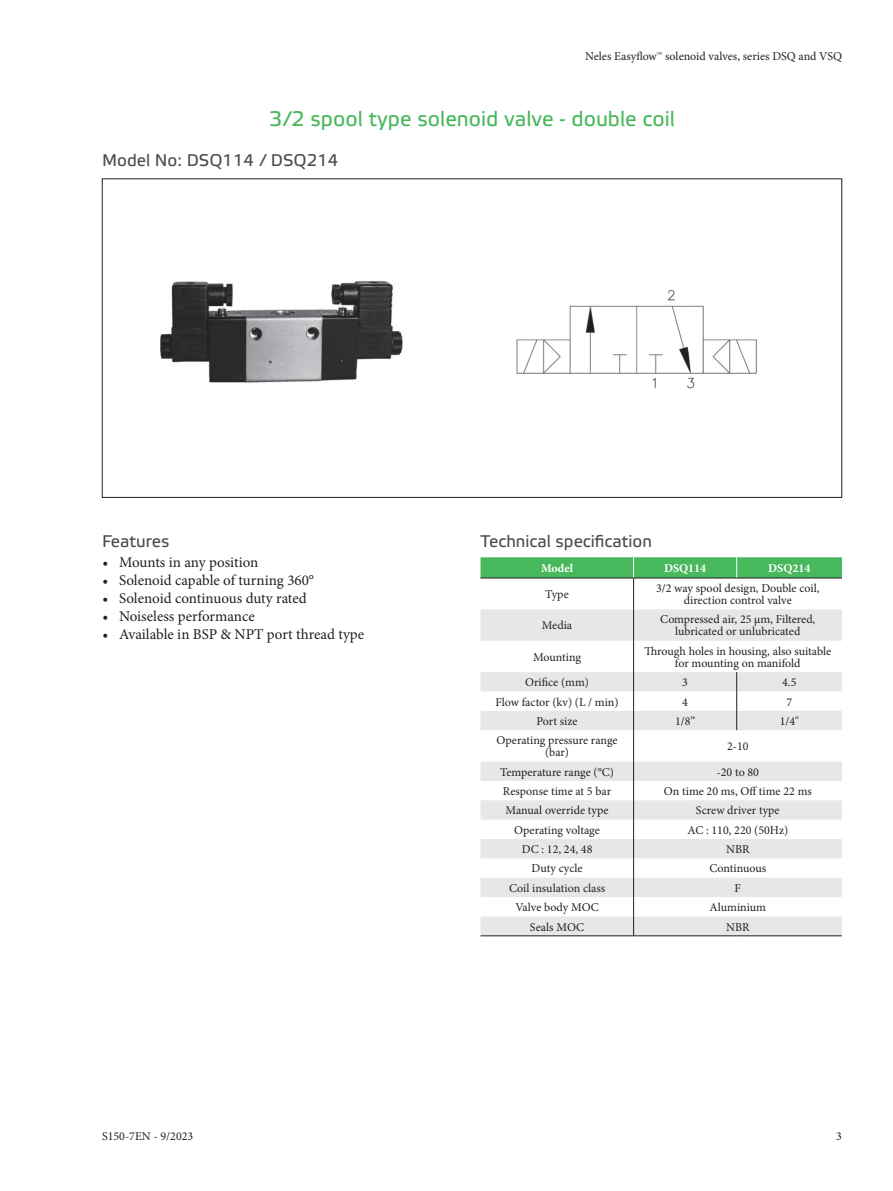
<style>
.page{position:relative;width:893px;height:1191px;background:#fff}
.page>*{position:absolute;margin:0;border:0;box-sizing:border-box;transform-origin:0 0}
.t1{font:21px "Etelka Text Pro";color:#48b85c}
.t2{font:16.8px "Etelka Text Pro";color:#4b4c4d}
.t3{font:15px "Minion Pro";color:#231f20}
.t4{font:12px/12px "Minion Pro";color:#231f20;text-align:center}
.t5{font:700 12px "Minion Pro";color:#fff}
</style>
<div class="page">
<img style="left:160px;top:280px;width:243px;height:103px">
<img style="left:516px;top:289px;width:241px;height:100px">
<svg style="left:480px;top:609px;width:362px;height:326px;fill:#edeeef"></svg>
<svg style="left:480px;top:557px;width:362px;height:21px;background:#4ab65e"></svg>
<hr style="left:633px;top:578px;width:1px;height:31px;background:#231f20">
<hr style="left:633px;top:609px;width:1px;height:32px;background:#231f20">
<hr style="left:633px;top:641px;width:1px;height:31px;background:#231f20">
<svg style="left:633px;top:672px;width:1px;height:58px"></svg>
<svg style="left:736px;top:672px;width:1px;height:58px"></svg>
<hr style="left:633px;top:730px;width:1px;height:31px;background:#231f20">
<svg style="left:633px;top:761px;width:1px;height:174px"></svg>
<hr style="left:480px;top:578px;width:154px;height:1px;background:#231f20">
<hr style="left:634px;top:578px;width:103px;height:1px;background:#231f20">
<hr style="left:737px;top:578px;width:105px;height:1px;background:#231f20">
<hr style="left:480px;top:935px;width:154px;height:1px;background:#231f20">
<hr style="left:634px;top:935px;width:103px;height:1px;background:#231f20">
<hr style="left:737px;top:935px;width:105px;height:1px;background:#231f20">
<p class="t4" style="left:585px;top:50px;width:258px">Neles Easyflow™ solenoid valves, series DSQ and VSQ</p>
<h1 class="t1" style="left:269px;top:107px;width:407px">3/2 spool type solenoid valve - double coil</h1>
<h2 class="t2" style="left:102px;top:151px;width:238px">Model No: DSQ114 / DSQ214</h2>
<h2 class="t2" style="left:102px;top:532px;width:69px">Features</h2>
<p class="t3" style="left:103px;top:552px;width:157px">• Mounts in any position</p>
<p class="t3" style="left:103px;top:570px;width:213px">• Solenoid capable of turning 360°</p>
<p class="t3" style="left:103px;top:588px;width:206px">• Solenoid continuous duty rated</p>
<p class="t3" style="left:103px;top:606px;width:154px">• Noiseless performance</p>
<p class="t3" style="left:103px;top:624px;width:263px">• Available in BSP &amp; NPT port thread type</p>
<h2 class="t2" style="left:480px;top:532px;width:173px">Technical specification</h2>
<p class="t5" style="left:541px;top:560px;width:34px">Model</p>
<p class="t5" style="left:664px;top:560px;width:44px">DSQ114</p>
<p class="t5" style="left:768px;top:560px;width:44px">DSQ214</p>
<p class="t4" style="left:545px;top:588px;width:25px">Type</p>
<p class="t4" style="left:656px;top:582px;width:165px">3/2 way spool design, Double coil, direction control valve</p>
<p class="t4" style="left:542px;top:619px;width:32px">Media</p>
<p class="t4" style="left:660px;top:613px;width:157px">Compressed air, 25 µm, Filtered, lubricated or unlubricated</p>
<p class="t4" style="left:533px;top:651px;width:50px">Mounting</p>
<p class="t4" style="left:644px;top:645px;width:188px">Through holes in housing, also suitable for mounting on manifold</p>
<p class="t4" style="left:525px;top:676px;width:65px">Orifice (mm)</p>
<p class="t4" style="left:682px;top:676px;width:7px">3</p>
<p class="t4" style="left:782px;top:676px;width:16px">4.5</p>
<p class="t4" style="left:495px;top:696px;width:125px">Flow factor (kv) (L / min)</p>
<p class="t4" style="left:682px;top:696px;width:7px">4</p>
<p class="t4" style="left:786px;top:696px;width:7px">7</p>
<p class="t4" style="left:536px;top:715px;width:43px">Port size</p>
<p class="t4" style="left:675px;top:715px;width:22px">1/8”</p>
<p class="t4" style="left:780px;top:715px;width:21px">1/4"</p>
<p class="t4" style="left:496px;top:734px;width:123px">Operating pressure range (bar)</p>
<p class="t4" style="left:727px;top:740px;width:23px">2-10</p>
<p class="t4" style="left:500px;top:766px;width:115px">Temperature range (°C)</p>
<p class="t4" style="left:717px;top:766px;width:44px">-20 to 80</p>
<p class="t4" style="left:503px;top:785px;width:110px">Response time at 5 bar</p>
<p class="t4" style="left:664px;top:785px;width:149px">On time 20 ms, Off time 22 ms</p>
<p class="t4" style="left:505px;top:804px;width:105px">Manual override type</p>
<p class="t4" style="left:696px;top:804px;width:85px">Screw driver type</p>
<p class="t4" style="left:514px;top:824px;width:87px">Operating voltage</p>
<p class="t4" style="left:687px;top:824px;width:102px">AC : 110, 220 (50Hz)</p>
<p class="t4" style="left:522px;top:843px;width:72px">DC : 12, 24, 48</p>
<p class="t4" style="left:726px;top:843px;width:25px">NBR</p>
<p class="t4" style="left:532px;top:862px;width:52px">Duty cycle</p>
<p class="t4" style="left:709px;top:862px;width:58px">Continuous</p>
<p class="t4" style="left:509px;top:882px;width:97px">Coil insulation class</p>
<p class="t4" style="left:735px;top:882px;width:8px">F</p>
<p class="t4" style="left:515px;top:901px;width:85px">Valve body MOC</p>
<p class="t4" style="left:710px;top:901px;width:58px">Aluminium</p>
<p class="t4" style="left:530px;top:920px;width:56px">Seals MOC</p>
<p class="t4" style="left:726px;top:920px;width:25px">NBR</p>
<p class="t4" style="left:102px;top:1130px;width:93px">S150-7EN - 9/2023</p>
<p class="t4" style="left:836px;top:1130px;width:7px">3</p>
</div>
